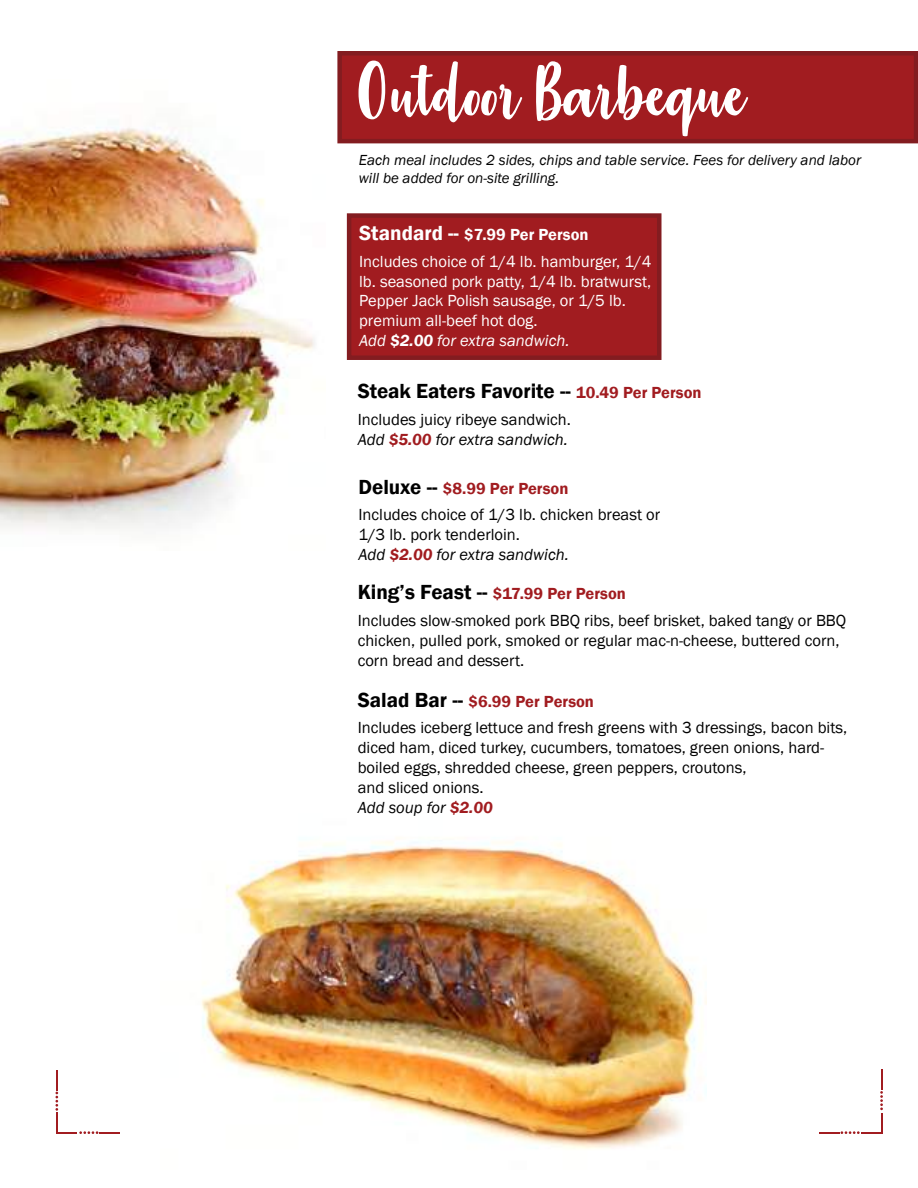
<style>
.page{position:relative;width:918px;height:1188px;background:#fff}
.page>*{position:absolute;margin:0;border:0;box-sizing:border-box;transform-origin:0 0}
.t1{font:90px "Strawberry Blossom";color:#fff}
.t2{font:600 21px "Franklin Gothic";color:#000}
.t3{font:16.5px/19.8px "Franklin Gothic";color:#000}
.t4{font:16.5px/19.8px "Franklin Gothic";color:#fff}
.t5{font:italic 15px/18px "Franklin Gothic";color:#000}
.s1{font-weight:600;font-size:21px}
.s2{font-weight:600}
.s3{font-style:italic}
.s4{font-weight:600;font-style:italic}
.s5{font-size:16.5px;color:#a11c20}
.s6{font-weight:600;font-style:italic;color:#a11c20}
.s7{font-weight:600;color:#a11c20}
</style>
<div class="page">
<img style="left:0;top:127px;width:315px;height:402px">
<img style="left:201px;top:840px;width:505px;height:309px">
<div style="left:347px;top:213px;width:314px;height:147px;background:#a11c20;border:4px solid #831c20"></div>
<svg style="left:79px;top:1131px;width:41px;height:3px"></svg>
<svg style="left:56px;top:1070px;width:2px;height:62px"></svg>
<hr style="left:56px;top:1132px;width:21px;height:2px;background:#a11c20">
<svg style="left:880px;top:1069px;width:3px;height:41px"></svg>
<svg style="left:819px;top:1131px;width:63px;height:3px"></svg>
<hr style="left:881px;top:1113px;width:2px;height:20px;background:#a11c20">
<div style="left:340px;top:53px;width:576px;height:88px;background:#a11c20"></div>
<div style="left:337px;top:51px;width:581px;height:92px;border:4px solid #831c20"></div>
<h1 class="t1" style="left:359px;top:48px;width:389px">Outdoor Barbeque</h1>
<p class="t5" style="left:359px;top:151px;width:504px">Each meal includes 2 sides, chips and table service. Fees for delivery and labor will be added for on-site grilling.</p>
<p class="t4" style="left:359px;top:221px;width:294px;line-height:26.8px"><span class="s1">Standard --</span> <span class="s2">$7.99 Per Person<br></span>Includes choice of 1/4 lb. hamburger, 1/4</p>
<p class="t4" style="left:359px;top:272px;width:294px">lb. seasoned pork patty, 1/4 lb. bratwurst, Pepper Jack Polish sausage, or 1/5 lb. premium all-beef hot dog.<br><span class="s3">Add</span> <span class="s4">$2.00</span> <span class="s3">for extra sandwich.</span></p>
<p class="t2" style="left:358px;top:379px;width:345px">Steak Eaters Favorite -- <span class="s5">10.49 Per Person</span></p>
<p class="t3" style="left:358px;top:410px;width:215px">Includes juicy ribeye sandwich.<br><span class="s3">Add</span> <span class="s6">$5.00</span> <span class="s3">for extra sandwich.</span></p>
<p class="t3" style="left:358px;top:475px;width:303px;line-height:26.8px"><span class="s1">Deluxe --</span> <span class="s7">$8.99 Per Person<br></span>Includes choice of 1/3 lb. chicken breast or</p>
<p class="t3" style="left:358px;top:525px;width:212px">1/3 lb. pork tenderloin.<br><span class="s3">Add</span> <span class="s6">$2.00</span> <span class="s3">for extra sandwich.</span></p>
<p class="t3" style="left:358px;top:580px;width:490px;line-height:26.8px"><span class="s1">King’s Feast --</span> <span class="s7">$17.99 Per Person<br></span>Includes slow-smoked pork BBQ ribs, beef brisket, baked tangy or BBQ</p>
<p class="t3" style="left:358px;top:631px;width:483px">chicken, pulled pork, smoked or regular mac-n-cheese, buttered corn, corn bread and dessert.</p>
<p class="t3" style="left:358px;top:688px;width:491px;line-height:26.8px"><span class="s1">Salad Bar --</span> <span class="s7">$6.99 Per Person<br></span>Includes iceberg lettuce and fresh greens with 3 dressings, bacon bits,</p>
<p class="t3" style="left:358px;top:738px;width:468px">diced ham, diced turkey, cucumbers, tomatoes, green onions, hard&shy;boiled eggs, shredded cheese, green peppers, croutons,<br>and sliced onions.<br><span class="s3">Add soup for</span> <span class="s6">$2.00</span></p>
</div>
